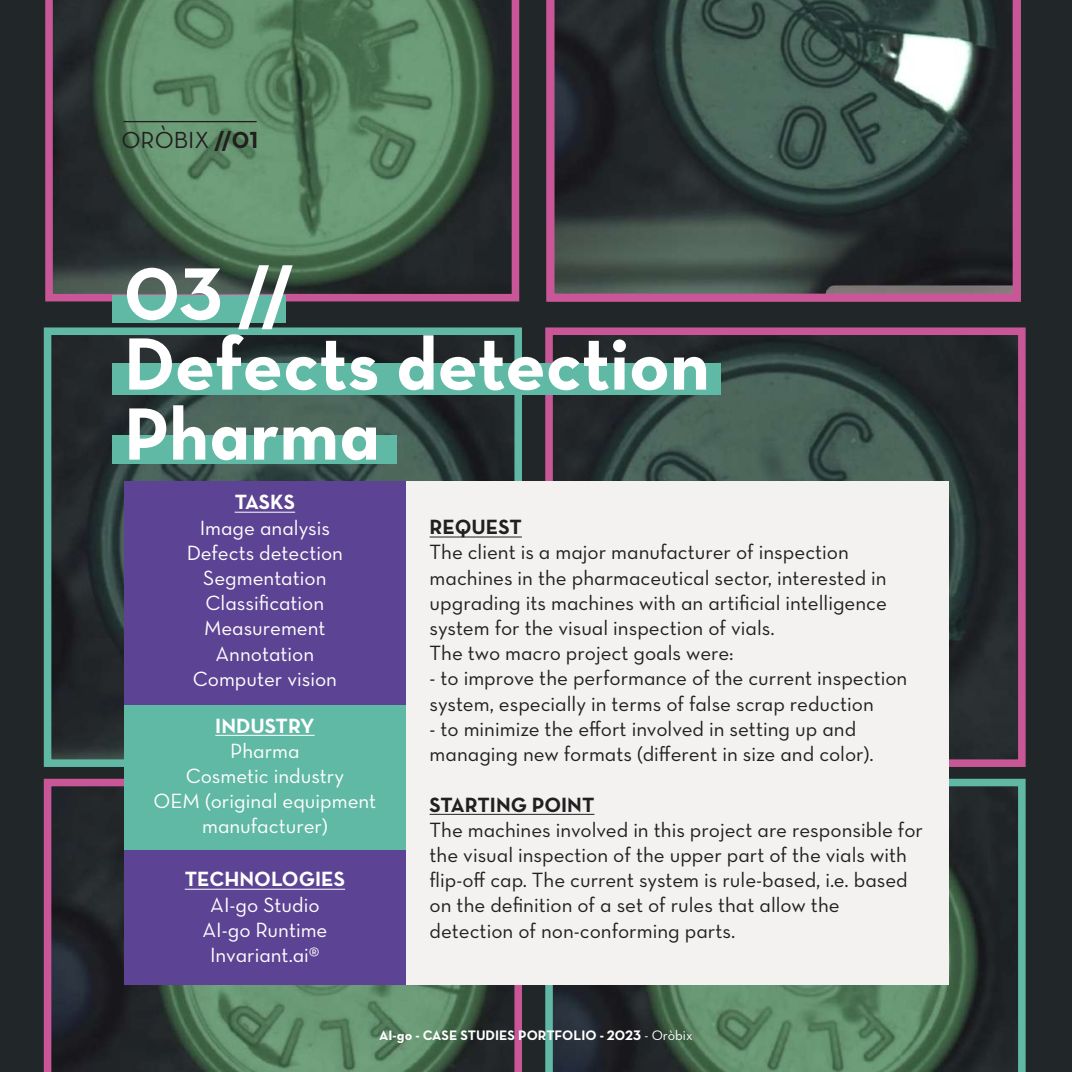
<style>
.page{position:relative;width:1072px;height:1072px;background:#fff}
.page>*{position:absolute;margin:0;border:0;box-sizing:border-box;transform-origin:0 0}
.t1{font:75.25px/70px "Neutra Text Bold Alt";color:#fff}
.t2{font:23.62px "Neutra Text Book Alt";color:#221f1f}
.t3{font:21px/25.2px "Neutra Text Book Alt";color:#221f20}
.t4{font:21px/25.2px "Neutra Text Book Alt";color:#fff;text-align:center}
.t5{font:21px "Neutra Text Bold Alt";color:#fff}
.t6{font:21px "Neutra Text Bold Alt";color:#221f20}
.t7{font:14px "Neutra Text Bold Alt";color:#fff}
.s1{font-family:"Neutra Text Bold Alt"}
.s2{font-family:"Neutra Text Book Alt"}
</style>
<div class="page">
<div style="left:0;top:0;width:1071px;height:1071px;background:#212728"></div>
<img style="left:554px;top:336px;width:460px;height:422px">
<img style="left:53px;top:336px;width:460px;height:422px">
<svg style="left:45px;top:0;width:474px;height:301px"></svg>
<div style="left:545px;top:327px;width:480px;height:440px;border:8px solid #c95798"></div>
<svg style="left:44px;top:778px;width:478px;height:293px"></svg>
<svg style="left:546px;top:0;width:474px;height:302px"></svg>
<svg style="left:545px;top:778px;width:480px;height:293px"></svg>
<div style="left:44px;top:327px;width:478px;height:440px;border:8px solid #60b9a5"></div>
<div style="left:124px;top:481px;width:282px;height:246px;background:#5d4394"></div>
<hr style="left:235px;top:512px;width:60px;height:1px;background:#fff">
<div style="left:124px;top:705px;width:282px;height:145px;background:#60b9a5"></div>
<hr style="left:215px;top:735px;width:99px;height:1px;background:#fff">
<div style="left:124px;top:850px;width:282px;height:135px;background:#5d4394"></div>
<hr style="left:185px;top:889px;width:160px;height:1px;background:#fff">
<div style="left:406px;top:481px;width:542px;height:504px;background:#f3f2f1"></div>
<hr style="left:429px;top:536px;width:93px;height:1px;background:#221f20">
<hr style="left:429px;top:814px;width:165px;height:1px;background:#221f20">
<hr style="left:124px;top:121px;width:133px;height:1px;background:#221f1f">
<div style="left:112px;top:295px;width:174px;height:28px;background:#60b9a5"></div>
<div style="left:112px;top:363px;width:609px;height:31px;background:#60b9a5"></div>
<div style="left:112px;top:435px;width:285px;height:28px;background:#60b9a5"></div>
<p class="t2" style="left:121px;top:125px;width:138px">ORÒBIX <span class="s1">//01</span></p>
<h1 class="t1" style="left:124px;top:257px;width:587px">03 //<br>Defects detection<br>Pharma</h1>
<p class="t5" style="left:235px;top:489px;width:62px">TASKS</p>
<p class="t4" style="left:187px;top:514px;width:158px">Image analysis<br>Defects detection<br>Segmentation<br>Classification<br>Measurement<br>Annotation<br>Computer vision</p>
<p class="t5" style="left:215px;top:712px;width:101px">INDUSTRY</p>
<p class="t4" style="left:153px;top:737px;width:224px">Pharma<br>Cosmetic industry<br>OEM (original equipment manufacturer)</p>
<p class="t5" style="left:185px;top:866px;width:162px">TECHNOLOGIES</p>
<p class="t4" style="left:202px;top:891px;width:127px">AI-go Studio<br>AI-go Runtime<br>Invariant.ai®</p>
<p class="t6" style="left:429px;top:514px;width:94px">REQUEST</p>
<p class="t3" style="left:429px;top:539px;width:459px">The client is a major manufacturer of inspection machines in the pharmaceutical sector, interested in upgrading its machines with an artificial intelligence system for the visual inspection of vials.<br>The two macro project goals were:</p>
<p class="t3" style="left:429px;top:665px;width:479px">- to improve the performance of the current inspection system, especially in terms of false scrap reduction</p>
<p class="t3" style="left:429px;top:715px;width:445px">- to minimize the effort involved in setting up and managing new formats (different in size and color).</p>
<p class="t6" style="left:429px;top:791px;width:166px">STARTING POINT</p>
<p class="t3" style="left:429px;top:816px;width:495px">The machines involved in this project are responsible for the visual inspection of the upper part of the vials with flip-off cap. The current system is rule-based, i.e. based on the definition of a set of rules that allow the detection of non-conforming parts.</p>
<p class="t7" style="left:379px;top:1026px;width:315px">AI-go - CASE STUDIES PORTFOLIO - 2023 <span class="s2">- Oròbix</span></p>
</div>
